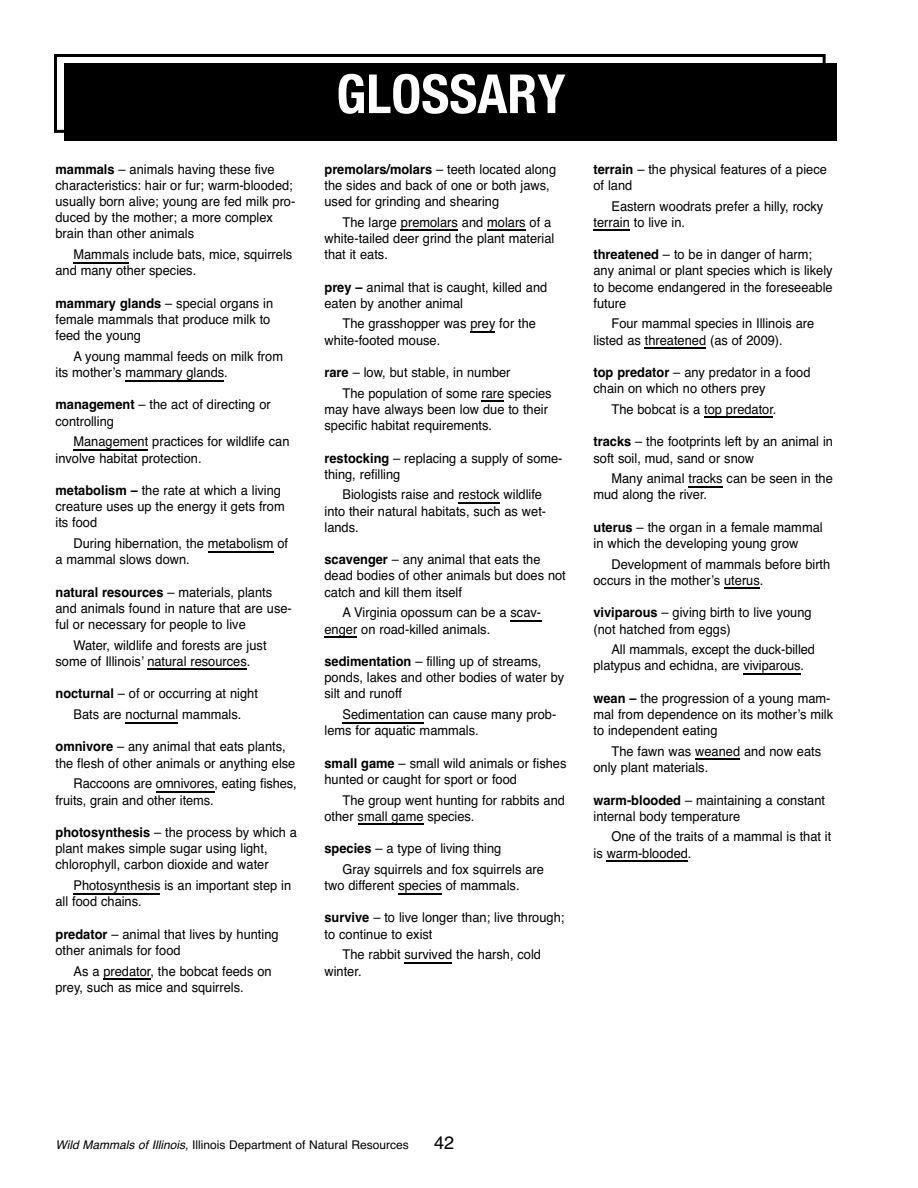
<style>
.page{position:relative;width:918px;height:1188px;background:#fff}
.page>*{position:absolute;margin:0;border:0;box-sizing:border-box;transform-origin:0 0}
.t1{font:700 condensed 54px "Helvetica Neue LT Std";color:#fff}
.t2{font:18px "Helvetica";color:#000}
.t3{font:13.5px/16.2px "Helvetica";color:#000;scale:.95 1}
.t4{font:12px "Helvetica";color:#000}
.s1{font-weight:700}
.s2{font-style:italic}
</style>
<div class="page">
<hr style="left:74px;top:262px;width:55px;height:1px;background:#000">
<hr style="left:126px;top:380px;width:98px;height:1px;background:#000">
<hr style="left:74px;top:449px;width:74px;height:1px;background:#000">
<hr style="left:208px;top:551px;width:65px;height:1px;background:#000">
<hr style="left:147px;top:669px;width:100px;height:1px;background:#000">
<hr style="left:126px;top:722px;width:49px;height:1px;background:#000">
<hr style="left:156px;top:791px;width:58px;height:1px;background:#000">
<hr style="left:74px;top:893px;width:86px;height:1px;background:#000">
<hr style="left:103px;top:979px;width:48px;height:1px;background:#000">
<hr style="left:401px;top:230px;width:57px;height:1px;background:#000">
<hr style="left:487px;top:230px;width:39px;height:1px;background:#000">
<svg style="left:470px;top:331px;width:25px;height:1px"></svg>
<svg style="left:482px;top:401px;width:22px;height:1px"></svg>
<hr style="left:458px;top:502px;width:42px;height:1px;background:#000">
<hr style="left:511px;top:620px;width:30px;height:1px;background:#000">
<hr style="left:324px;top:637px;width:33px;height:1px;background:#000">
<hr style="left:342px;top:722px;width:82px;height:1px;background:#000">
<hr style="left:358px;top:824px;width:66px;height:1px;background:#000">
<hr style="left:398px;top:893px;width:44px;height:1px;background:#000">
<hr style="left:405px;top:962px;width:47px;height:1px;background:#000">
<hr style="left:594px;top:230px;width:36px;height:1px;background:#000">
<hr style="left:645px;top:348px;width:61px;height:1px;background:#000">
<hr style="left:704px;top:417px;width:69px;height:1px;background:#000">
<hr style="left:688px;top:486px;width:35px;height:1px;background:#000">
<hr style="left:724px;top:588px;width:36px;height:1px;background:#000">
<hr style="left:744px;top:673px;width:57px;height:1px;background:#000">
<hr style="left:695px;top:759px;width:45px;height:1px;background:#000">
<hr style="left:607px;top:861px;width:81px;height:1px;background:#000">
<div style="left:54px;top:54px;width:772px;height:79px;border:3px solid #000"></div>
<div style="left:65px;top:63px;width:772px;height:77px;background:#000"></div>
<p class="t3" style="left:56px;top:161px;width:254px"><span class="s1">mammals</span> – animals having these five characteristics: hair or fur; warm-blooded; usually born alive; young are fed milk pro&shy;duced by the mother; a more complex brain than other animals</p>
<p class="t3" style="left:56px;top:246px;width:251px;text-indent:18px">Mammals include bats, mice, squirrels and many other species.</p>
<p class="t3" style="left:56px;top:295px;width:231px"><span class="s1">mammary glands</span> – special organs in female mammals that produce milk to feed the young</p>
<p class="t3" style="left:56px;top:348px;width:241px;text-indent:18px">A young mammal feeds on milk from its mother’s mammary glands.</p>
<p class="t3" style="left:56px;top:397px;width:228px"><span class="s1">management</span> – the act of directing or controlling</p>
<p class="t3" style="left:56px;top:434px;width:248px;text-indent:18px">Management practices for wildlife can involve habitat protection.</p>
<p class="t3" style="left:56px;top:482px;width:243px"><span class="s1">metabolism –</span> the rate at which a living creature uses up the energy it gets from its food</p>
<p class="t3" style="left:56px;top:535px;width:246px;text-indent:18px">During hibernation, the metabolism of a mammal slows down.</p>
<p class="t3" style="left:56px;top:584px;width:250px"><span class="s1">natural resources</span> – materials, plants and animals found in nature that are use&shy;ful or necessary for people to live</p>
<p class="t3" style="left:56px;top:637px;width:224px;text-indent:18px">Water, wildlife and forests are just some of Illinois’ natural resources.</p>
<p class="t3" style="left:56px;top:683px;width:215px;line-height:20.7px;text-align:center"><span class="s1">nocturnal</span> – of or occurring at night<br>Bats are nocturnal mammals.</p>
<p class="t3" style="left:56px;top:739px;width:254px"><span class="s1">omnivore</span> – any animal that eats plants, the flesh of other animals or anything else</p>
<p class="t3" style="left:56px;top:776px;width:256px;text-indent:18px">Raccoons are omnivores, eating fishes, fruits, grain and other items.</p>
<p class="t3" style="left:56px;top:824px;width:256px"><span class="s1">photosynthesis</span> – the process by which a plant makes simple sugar using light, chlorophyll, carbon dioxide and water</p>
<p class="t3" style="left:56px;top:877px;width:250px;text-indent:18px">Photosynthesis is an important step in all food chains.</p>
<p class="t3" style="left:56px;top:926px;width:236px"><span class="s1">predator</span> – animal that lives by hunting other animals for food</p>
<p class="t3" style="left:56px;top:963px;width:229px;text-indent:18px">As a predator, the bobcat feeds on prey, such as mice and squirrels.</p>
<h1 class="t1" style="left:336px;top:75px;width:231px">GLOSSARY</h1>
<p class="t3" style="left:325px;top:161px;width:245px"><span class="s1">premolars/molars</span> – teeth located along the sides and back of one or both jaws, used for grinding and shearing</p>
<p class="t3" style="left:325px;top:214px;width:244px;text-indent:18px">The large premolars and molars of a white-tailed deer grind the plant material that it eats.</p>
<p class="t3" style="left:325px;top:279px;width:236px"><span class="s1">prey –</span> animal that is caught, killed and eaten by another animal</p>
<p class="t3" style="left:325px;top:316px;width:224px;text-indent:18px">The grasshopper was prey for the white-footed mouse.</p>
<p class="t3" style="left:343px;top:362px;width:222px;line-height:20.7px;text-indent:-18px"><span class="s1">rare</span> – low, but stable, in number<br>The population of some rare species</p>
<p class="t3" style="left:325px;top:401px;width:237px">may have always been low due to their specific habitat requirements.</p>
<p class="t3" style="left:325px;top:450px;width:252px"><span class="s1">restocking</span> – replacing a supply of some&shy;thing, refilling</p>
<p class="t3" style="left:325px;top:487px;width:235px;text-indent:18px">Biologists raise and restock wildlife into their natural habitats, such as wet&shy;lands.</p>
<p class="t3" style="left:325px;top:551px;width:256px"><span class="s1">scavenger</span> – any animal that eats the dead bodies of other animals but does not catch and kill them itself</p>
<p class="t3" style="left:325px;top:605px;width:230px;text-indent:18px">A Virginia opossum can be a scav&shy;enger on road-killed animals.</p>
<p class="t3" style="left:325px;top:653px;width:254px"><span class="s1">sedimentation</span> – filling up of streams, ponds, lakes and other bodies of water by silt and runoff</p>
<p class="t3" style="left:325px;top:706px;width:246px;text-indent:18px">Sedimentation can cause many prob&shy;lems for aquatic mammals.</p>
<p class="t3" style="left:325px;top:755px;width:256px"><span class="s1">small game</span> – small wild animals or fishes hunted or caught for sport or food</p>
<p class="t3" style="left:325px;top:792px;width:255px;text-indent:18px">The group went hunting for rabbits and other small game species.</p>
<p class="t3" style="left:343px;top:838px;width:213px;line-height:20.7px;text-indent:-18px"><span class="s1">species</span> – a type of living thing<br>Gray squirrels and fox squirrels are</p>
<p class="t3" style="left:325px;top:877px;width:207px">two different species of mammals.</p>
<p class="t3" style="left:325px;top:910px;width:254px"><span class="s1">survive</span> – to live longer than; live through; to continue to exist</p>
<p class="t3" style="left:325px;top:947px;width:229px;text-indent:18px">The rabbit survived the harsh, cold winter.</p>
<p class="t3" style="left:594px;top:161px;width:247px"><span class="s1">terrain</span> – the physical features of a piece of land</p>
<p class="t3" style="left:594px;top:198px;width:243px;text-indent:18px">Eastern woodrats prefer a hilly, rocky terrain to live in.</p>
<p class="t3" style="left:594px;top:246px;width:253px"><span class="s1">threatened</span> – to be in danger of harm; any animal or plant species which is likely to become endangered in the foreseeable future</p>
<p class="t3" style="left:594px;top:316px;width:234px;text-indent:18px">Four mammal species in Illinois are listed as threatened (as of 2009).</p>
<p class="t3" style="left:594px;top:364px;width:230px"><span class="s1">top predator</span> – any predator in a food chain on which no others prey</p>
<p class="t3" style="left:612px;top:401px;width:175px">The bobcat is a top predator.</p>
<p class="t3" style="left:594px;top:434px;width:254px"><span class="s1">tracks</span> – the footprints left by an animal in soft soil, mud, sand or snow</p>
<p class="t3" style="left:594px;top:470px;width:253px;text-indent:18px">Many animal tracks can be seen in the mud along the river.</p>
<p class="t3" style="left:594px;top:519px;width:243px"><span class="s1">uterus</span> – the organ in a female mammal in which the developing young grow</p>
<p class="t3" style="left:594px;top:556px;width:251px;text-indent:18px">Development of mammals before birth occurs in the mother’s uterus.</p>
<p class="t3" style="left:594px;top:605px;width:231px"><span class="s1">viviparous</span> – giving birth to live young (not hatched from eggs)</p>
<p class="t3" style="left:594px;top:641px;width:235px;text-indent:18px">All mammals, except the duck-billed platypus and echidna, are viviparous.</p>
<p class="t3" style="left:594px;top:690px;width:254px"><span class="s1">wean –</span> the progression of a young mam&shy;mal from dependence on its mother’s milk to independent eating</p>
<p class="t3" style="left:594px;top:743px;width:241px;text-indent:18px">The fawn was weaned and now eats only plant materials.</p>
<p class="t3" style="left:594px;top:792px;width:245px"><span class="s1">warm-blooded</span> – maintaining a constant internal body temperature</p>
<p class="t3" style="left:594px;top:829px;width:252px;text-indent:18px">One of the traits of a mammal is that it is warm-blooded.</p>
<p class="t4" style="left:56px;top:1138px;width:355px"><span class="s2">Wild Mammals of Illinois,</span> Illinois Department of Natural Resources</p>
<h2 class="t2" style="left:434px;top:1132px;width:22px">42</h2>
</div>
